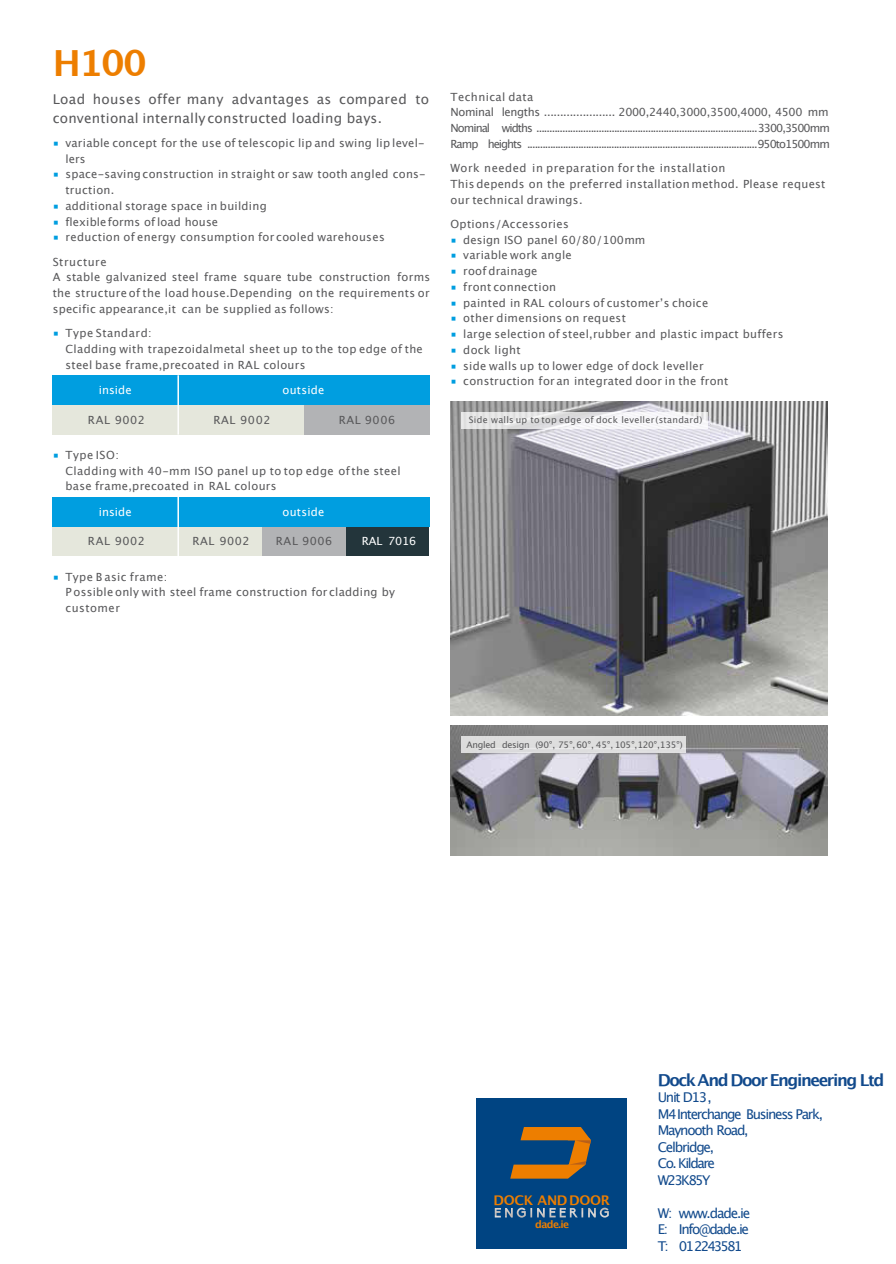
<style>
.page{position:relative;width:896px;height:1264px;background:#fff}
.page>*{position:absolute;margin:0;border:0;box-sizing:border-box;transform-origin:0 0}
.t1{font:700 36px "Lucida Grande";color:#ed7e00}
.t2{font:700 16.5px "Lucida Grande";letter-spacing:-.085em;color:#124a8c}
.t3{font:13.5px/16.5px "Lucida Grande";letter-spacing:-.095em;color:#124a8c}
.t4{font:13.5px/18.9px "Lucida Grande";letter-spacing:.015em;color:#58585a}
.t5{font:700 13.35px "Lucida Grande";letter-spacing:-.025em;color:#ed7e00}
.t6{font:11.25px/15.8px "Lucida Grande";letter-spacing:.025em;color:#58585a}
.t7{font:11.25px/15.8px "Lucida Grande";letter-spacing:-.03em;color:#58585a}
.t8{font:11.25px "Lucida Grande";letter-spacing:.01em;color:#fff}
.t9{font:700 10.35px "Lucida Grande";letter-spacing:-.06em;color:#ed7e00}
.t10{font:9px "Lucida Grande";letter-spacing:.03em;color:#58585a}
.t11{font:9px "Lucida Grande";letter-spacing:-.03em;color:#58585a}
.s1{color:#009ee0}
</style>
<div class="page">
<div style="left:53px;top:405px;width:125px;height:29px;background:#e5e7dc"></div>
<div style="left:178px;top:405px;width:126px;height:29px;background:#e5e7dc"></div>
<div style="left:304px;top:405px;width:125px;height:29px;background:#b2b3b5"></div>
<div style="left:53px;top:375px;width:125px;height:30px;background:#009ee0"></div>
<div style="left:178px;top:375px;width:251px;height:30px;background:#009ee0"></div>
<hr style="left:177px;top:375px;width:2px;height:59px;background:#fff">
<div style="left:53px;top:526px;width:125px;height:30px;background:#e5e7dc"></div>
<div style="left:178px;top:526px;width:84px;height:30px;background:#e5e7dc"></div>
<div style="left:345px;top:526px;width:84px;height:30px;background:#23353b"></div>
<div style="left:262px;top:526px;width:83px;height:30px;background:#b2b3b5"></div>
<div style="left:53px;top:497px;width:125px;height:29px;background:#009ee0"></div>
<div style="left:178px;top:497px;width:251px;height:29px;background:#009ee0"></div>
<hr style="left:177px;top:497px;width:2px;height:59px;background:#fff">
<div style="left:476px;top:1098px;width:150px;height:150px;background:#004482"></div>
<img style="left:450px;top:401px;width:377px;height:314px">
<svg style="left:461px;top:412px;width:246px;height:16px"></svg>
<img style="left:450px;top:726px;width:377px;height:129px">
<div style="left:461px;top:736px;width:224px;height:17px;background:#dedede"></div>
<svg style="left:494px;top:1207px;width:114px;height:10px"></svg>
<svg style="left:510px;top:1127px;width:81px;height:51px"></svg>
<h1 class="t1" style="left:53px;top:48px;width:96px">H100</h1>
<p class="t4" style="left:53px;top:90px;width:378px">Load houses offer many advantages as compared to conventional internally constructed loading bays.</p>
<p class="t6" style="left:65px;top:136px;width:361px;text-indent:-13px"><span class="s1">■</span> variable concept for the use of telescopic lip and swing lip level&shy;lers</p>
<p class="t6" style="left:65px;top:167px;width:362px;text-indent:-13px"><span class="s1">■</span> space-savingconstruction in straight or saw tooth angled cons&shy;truction.</p>
<p class="t6" style="left:53px;top:199px;width:215px"><span class="s1">■</span> additional storage space in building</p>
<p class="t6" style="left:53px;top:214px;width:167px"><span class="s1">■</span> flexibleforms of load house</p>
<p class="t6" style="left:53px;top:226px;width:333px;line-height:24.3px"><span class="s1">■</span> reduction of energy consumption for cooled warehouses<br>Structure</p>
<p class="t6" style="left:53px;top:270px;width:379px;text-align:justify">A stable galvanized steel frame square tube construction forms the structure of the load house.Depending on the requirements or specific appearance,it can be supplied as follows:</p>
<p class="t6" style="left:65px;top:326px;width:359px;text-indent:-13px"><span class="s1">■</span> Type Standard:<br>Cladding with trapezoidalmetal sheet up to the top edge of the steel base frame,precoated in RAL colours</p>
<p class="t8" style="left:99px;top:385px;width:35px">inside</p>
<p class="t8" style="left:282px;top:385px;width:43px">outside</p>
<p class="t6" style="left:88px;top:413px;width:58px">RAL 9002</p>
<p class="t6" style="left:213px;top:413px;width:58px">RAL 9002</p>
<p class="t6" style="left:338px;top:413px;width:58px">RAL 9006</p>
<p class="t6" style="left:65px;top:448px;width:336px;text-indent:-13px"><span class="s1">■</span> Type ISO:<br>Cladding with 40-mm ISO panel up to top edge ofthe steel base frame,precoated in RAL colours</p>
<p class="t8" style="left:99px;top:507px;width:35px">inside</p>
<p class="t8" style="left:282px;top:507px;width:43px">outside</p>
<p class="t6" style="left:88px;top:534px;width:58px">RAL 9002</p>
<p class="t6" style="left:192px;top:534px;width:58px">RAL 9002</p>
<p class="t6" style="left:276px;top:534px;width:58px">RAL 9006</p>
<p class="t8" style="left:362px;top:536px;width:56px">RAL 7016</p>
<p class="t6" style="left:65px;top:569px;width:331px;text-indent:-13px"><span class="s1">■</span> Type B asic frame:<br>P ossible only with steel frame construction for cladding by customer</p>
<p class="t7" style="left:450px;top:89px;width:381px">Technical data<br>Nominal lengths ...................... 2000,2440,3000,3500,4000, 4500 mm Nominal widths .....................................................................................3300,3500mm Ramp heights ..........................................................................................950to1500mm</p>
<p class="t6" style="left:450px;top:161px;width:376px">Work needed in preparation for the installation<br>This depends on the preferred installation method. Please request our technical drawings.</p>
<p class="t6" style="left:450px;top:217px;width:120px">Options/Accessories</p>
<p class="t6" style="left:450px;top:232px;width:196px"><span class="s1">■</span> design ISO panel 60/80/100mm</p>
<p class="t6" style="left:450px;top:248px;width:123px"><span class="s1">■</span> variable work angle</p>
<p class="t6" style="left:450px;top:264px;width:88px"><span class="s1">■</span> roof drainage</p>
<p class="t6" style="left:450px;top:280px;width:107px"><span class="s1">■</span> front connection</p>
<p class="t6" style="left:450px;top:295px;width:259px"><span class="s1">■</span> painted in RAL colours of customerʼs choice</p>
<p class="t6" style="left:450px;top:311px;width:177px"><span class="s1">■</span> other dimensions on request</p>
<p class="t6" style="left:450px;top:327px;width:334px"><span class="s1">■</span> large selection of steel,rubber and plastic impact buffers</p>
<p class="t6" style="left:450px;top:343px;width:71px"><span class="s1">■</span> dock light</p>
<p class="t6" style="left:450px;top:358px;width:255px"><span class="s1">■</span> side walls up to lower edge of dock leveller</p>
<p class="t6" style="left:450px;top:374px;width:279px"><span class="s1">■</span> construction for an integrated door in the front</p>
<p class="t10" style="left:468px;top:416px;width:235px">Side walls up to top edge of dock leveller(standard)</p>
<p class="t11" style="left:466px;top:740px;width:218px">Angled design (90°, 75°,60°, 45°, 105°,120°,135°)</p>
<p class="t5" style="left:493px;top:1194px;width:118px">DOCK ANDDOOR</p>
<p class="t9" style="left:535px;top:1220px;width:35px">dade.ie</p>
<h2 class="t2" style="left:657px;top:1072px;width:228px">Dock And Door Engineering Ltd</h2>
<p class="t3" style="left:657px;top:1090px;width:167px">Unit D13,<br>M4Interchange Business Park,<br>Maynooth Road,<br>Celbridge,<br>Co. Kildare<br>W23K85Y</p>
<p class="t3" style="left:657px;top:1205px;width:94px;text-align:justify">W: www.dade.ie E: Info@dade.ie T: 01 2243581</p>
</div>
